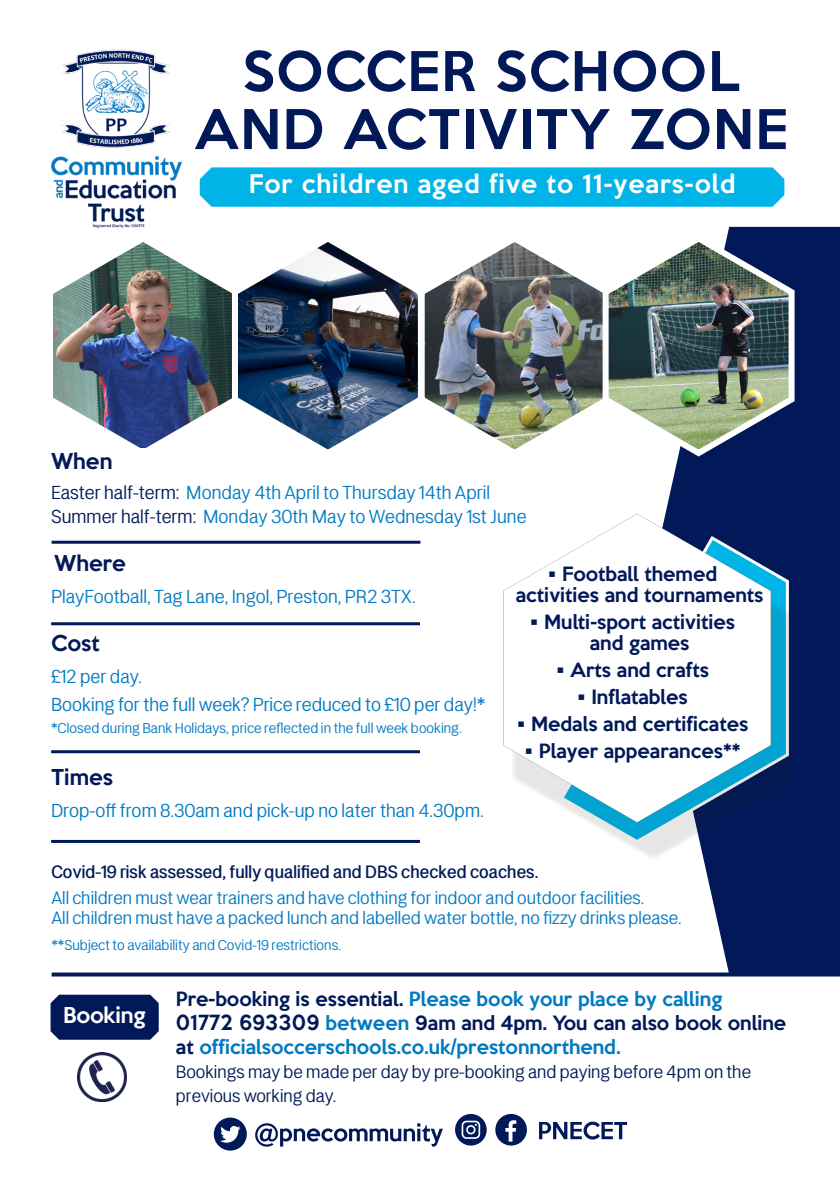
<style>
.page{position:relative;width:840px;height:1191px;background:#fff}
.page>*{position:absolute;margin:0;border:0;box-sizing:border-box;transform-origin:0 0}
.t1{font:500 50px/58px "Keep Calm";letter-spacing:.03em;color:#011958;text-align:center}
.t2{font:500 23.4px "Keep Calm";letter-spacing:.04em;color:#fff}
.t3{font:21px "LT Amber";color:#007ac2}
.t4{font:20px "LT Amber";color:#007ac2}
.t5{font:20px/24px "LT Amber";color:#011958}
.t6{font:500 20px "LT Amber";color:#011958}
.t7{font:500 20px "Keep Calm";color:#011958}
.t8{font:500 20px "Keep Calm";letter-spacing:-.01em;color:#fff}
.t9{font:500 18px/23.8px "Keep Calm";color:#007ac2}
.t10{font:500 18px/21px "Keep Calm";color:#011958}
.t11{font:16px "LT Amber";color:#007ac2}
.s1{color:#011958}
.s2{font-size:19px;color:#011958}
</style>
<div class="page">
<svg style="left:665px;top:227px;width:174px;height:745px;background:#1e336b"></svg>
<div style="left:510px;top:533px;width:286px;height:328px;background:#231f20;opacity:.11"></div>
<svg style="left:503px;top:514px;width:267px;height:308px"></svg>
<div style="left:214px;top:1117px;width:33px;height:33px;background:#011958;border-radius:50%"></div>
<svg style="left:220px;top:1126px;width:20px;height:17px"></svg>
<svg style="left:255px;top:1123px;width:187px;height:23px"></svg>
<svg style="left:539px;top:1121px;width:87px;height:18px"></svg>
<svg style="left:494px;top:1113px;width:33px;height:33px"></svg>
<div style="left:493px;top:1112px;width:35px;height:35px;border:1px solid #fff;border-radius:50%"></div>
<svg style="left:505px;top:1120px;width:11px;height:21px"></svg>
<svg style="left:454px;top:1113px;width:33px;height:33px"></svg>
<div style="left:453px;top:1112px;width:35px;height:35px;border:1px solid #fff;border-radius:50%"></div>
<svg style="left:461px;top:1120px;width:19px;height:18px"></svg>
<img style="left:51px;top:49px;width:131px;height:179px">
<div style="left:200px;top:167px;width:583px;height:40px;background:#00b4e7"></div>
<img style="left:77px;top:1052px;width:49px;height:49px">
<svg style="left:52px;top:972px;width:787px;height:4px;background:#1c326a"></svg>
<div style="left:50px;top:994px;width:109px;height:45px;background:#011958"></div>
<img style="left:53px;top:242px;width:544px;height:208px">
<img style="left:597px;top:231px;width:200px;height:229px">
<hr style="left:52px;top:541px;width:368px;height:3px;background:#011958">
<hr style="left:51px;top:622px;width:369px;height:3px;background:#011958">
<hr style="left:51px;top:750px;width:369px;height:3px;background:#011958">
<hr style="left:51px;top:840px;width:369px;height:3px;background:#011958">
<p class="t1" style="left:194px;top:38px;width:594px">SOCCER SCHOOL<br>AND ACTIVITY ZONE</p>
<p class="t2" style="left:248px;top:163px;width:488px">For children aged five to 11-years-old</p>
<p class="t7" style="left:51px;top:444px;width:63px">When</p>
<p class="t3" style="left:51px;top:481px;width:440px"><span class="s1">Easter half-term:</span> Monday 4th April to Thursday 14th April</p>
<p class="t3" style="left:51px;top:505px;width:476px"><span class="s1">Summer half-term:</span> Monday 30th May to Wednesday 1st June</p>
<p class="t7" style="left:54px;top:546px;width:73px">Where</p>
<p class="t3" style="left:51px;top:585px;width:366px">PlayFootball, Tag Lane, Ingol, Preston, PR2 3TX.</p>
<p class="t7" style="left:51px;top:626px;width:50px">Cost</p>
<p class="t3" style="left:51px;top:665px;width:92px">£12 per day.</p>
<p class="t3" style="left:51px;top:693px;width:435px">Booking for the full week? Price reduced to £10 per day!*</p>
<p class="t11" style="left:51px;top:720px;width:412px">*Closed during Bank Holidays, price reflected in the full week booking.</p>
<p class="t7" style="left:51px;top:760px;width:63px">Times</p>
<p class="t3" style="left:51px;top:799px;width:434px">Drop-off from 8.30am and pick-up no later than 4.30pm.</p>
<p class="t10" style="left:515px;top:561px;width:249px;text-indent:34px">• Football themed activities and tournaments</p>
<p class="t10" style="left:589px;top:609px;width:147px;text-indent:-58px">• Multi-sport activities and games</p>
<p class="t10" style="left:557px;top:657px;width:153px">• Arts and crafts</p>
<p class="t10" style="left:578px;top:684px;width:110px">• Inflatables</p>
<p class="t10" style="left:518px;top:712px;width:231px">• Medals and certificates</p>
<p class="t10" style="left:526px;top:739px;width:216px">• Player appearances**</p>
<p class="t6" style="left:51px;top:861px;width:488px">Covid-19 risk assessed, fully qualified and DBS checked coaches.</p>
<p class="t4" style="left:51px;top:887px;width:594px">All children must wear trainers and have clothing for indoor and outdoor facilities.</p>
<p class="t4" style="left:51px;top:907px;width:631px">All children must have a packed lunch and labelled water bottle, no fizzy drinks please.</p>
<p class="t11" style="left:51px;top:936px;width:291px">**Subject to availability and Covid-19 restrictions.</p>
<p class="t9" style="left:176px;top:985px;width:611px"><span class="s1">Pre-booking is essential.</span> Please book your place by calling<br><span class="s2">01772 693309</span> between <span class="s1">9am and 4pm. You can also book online at</span> officialsoccerschools.co.uk/prestonnorthend.</p>
<p class="t5" style="left:176px;top:1059px;width:576px">Bookings may be made per day by pre-booking and paying before 4pm on the previous working day.</p>
<p class="t8" style="left:63px;top:997px;width:84px">Booking</p>
</div>
